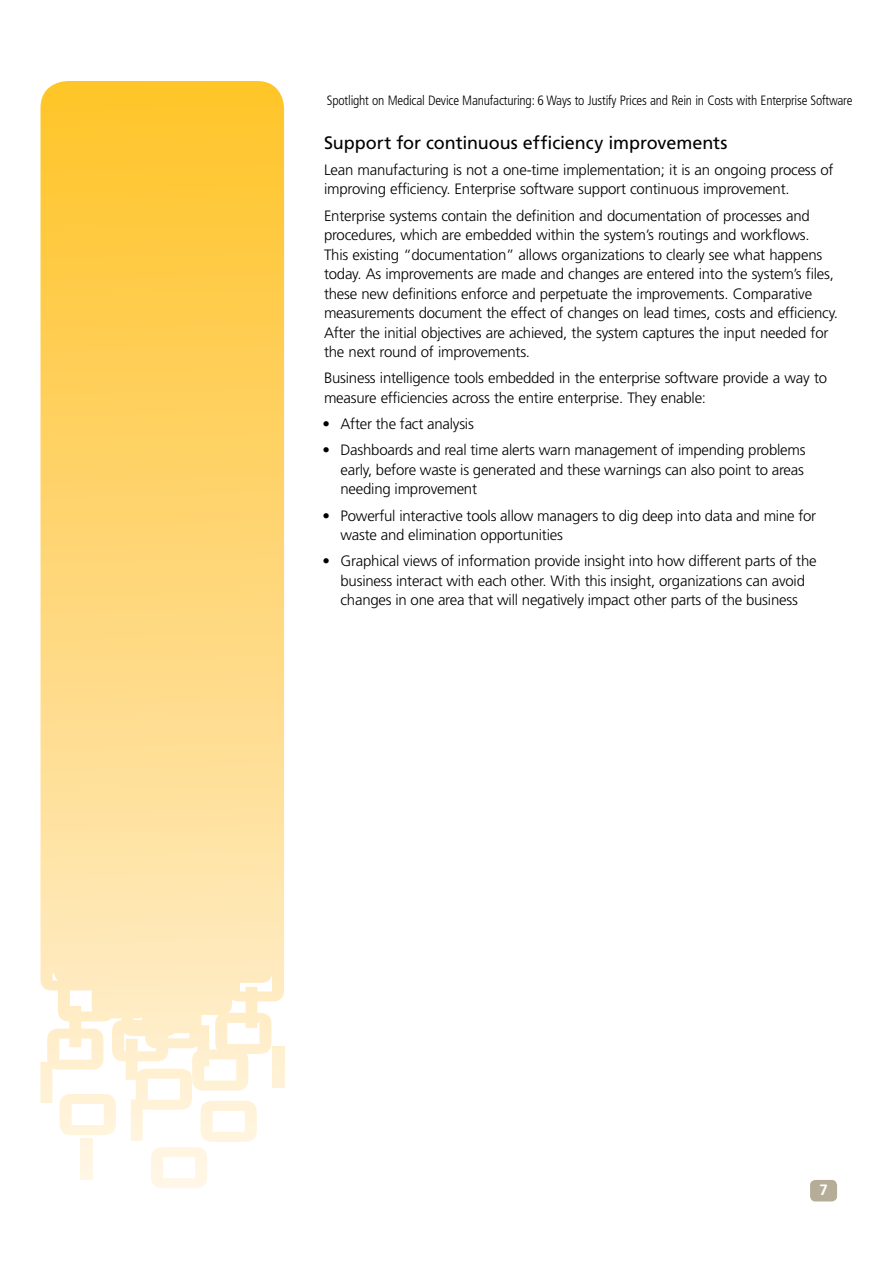
<style>
.page{position:relative;width:893px;height:1263px;background:#fff}
.page>*{position:absolute;margin:0;border:0;box-sizing:border-box;transform-origin:0 0}
.t1{font:18px "Frutiger LT Std";letter-spacing:-.005em;color:#000}
.t2{font:300 15px/19.5px "Frutiger LT Std";letter-spacing:-.015em;color:#000}
.t3{font:700 15px "Frutiger LT Std";color:#fff}
.t4{font:300 condensed 13.5px "Frutiger LT Std";letter-spacing:-.015em;color:#000}
</style>
<div class="page">
<svg style="left:40px;top:81px;width:244px;height:1060px;background:#ffda80"></svg>
<div style="left:81px;top:1138px;width:11px;height:42px;background:#fff5e2"></div>
<svg style="left:151px;top:1101px;width:106px;height:87px"></svg>
<svg style="left:60px;top:1094px;width:56px;height:41px"></svg>
<div style="left:272px;top:1047px;width:12px;height:41px;background:#fff1d3"></div>
<div style="left:810px;top:1180px;width:27px;height:21px;background:#b5ad98;border-radius:5px"></div>
<p class="t4" style="left:327px;top:92px;width:527px">Spotlight on Medical Device Manufacturing: 6 Ways to Justify Prices and Rein in Costs with Enterprise Software</p>
<p class="t1" style="left:324px;top:132px;width:405px">Support for continuous efficiency improvements</p>
<p class="t2" style="left:324px;top:160px;width:511px">Lean manufacturing is not a one-time implementation; it is an ongoing process of improving efficiency. Enterprise software support continuous improvement.</p>
<p class="t2" style="left:324px;top:206px;width:515px">Enterprise systems contain the definition and documentation of processes and procedures, which are embedded within the system’s routings and workflows.<br>This existing “documentation” allows organizations to clearly see what happens today. As improvements are made and changes are entered into the system’s files, these new definitions enforce and perpetuate the improvements. Comparative measurements document the effect of changes on lead times, costs and efficiency.<br>After the initial objectives are achieved, the system captures the input needed for the next round of improvements.</p>
<p class="t2" style="left:324px;top:369px;width:505px">Business intelligence tools embedded in the enterprise software provide a way to measure efficiencies across the entire enterprise. They enable:</p>
<p class="t2" style="left:322px;top:414px;width:153px">• After the fact analysis</p>
<p class="t2" style="left:340px;top:441px;width:467px;text-align:justify;text-indent:-18px">• Dashboards and real time alerts warn management of impending problems early, before waste is generated and these warnings can also point to areas needing improvement</p>
<p class="t2" style="left:340px;top:506px;width:477px;text-indent:-18px">• Powerful interactive tools allow managers to dig deep into data and mine for waste and elimination opportunities</p>
<p class="t2" style="left:322px;top:552px;width:496px;text-align:center">• Graphical views of information provide insight into how different parts of the business interact with each other. With this insight, organizations can avoid changes in one area that will negatively impact other parts of the business</p>
<p class="t3" style="left:819px;top:1181px;width:10px">7</p>
</div>
